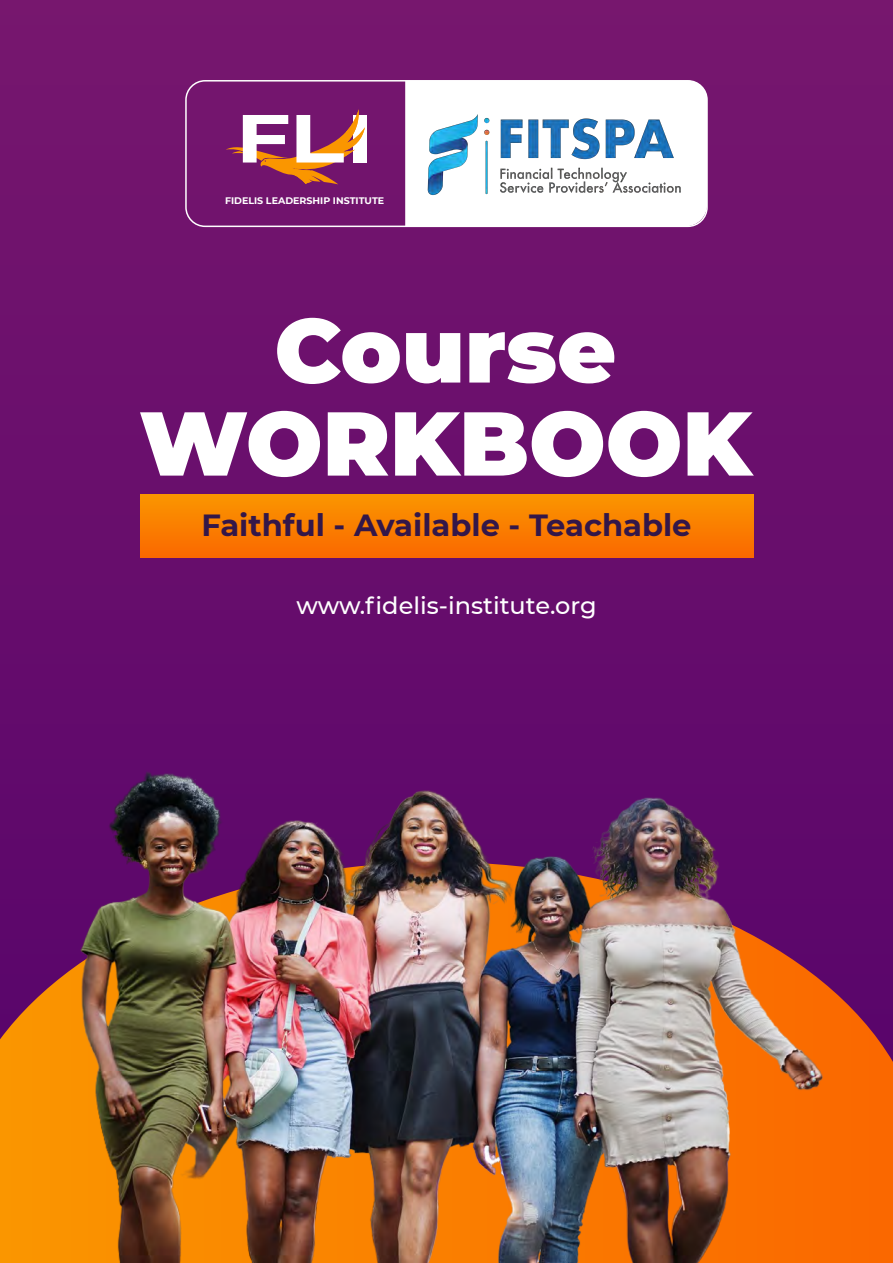
<style>
.page{position:relative;width:893px;height:1263px;background:#6c106d}
.page>*{position:absolute;margin:0;border:0;box-sizing:border-box;transform-origin:0 0}
.t1{font:900 90.45px/93px "Montserrat";color:#fff;text-align:center}
.t2{font:700 30.6px "Montserrat";color:#331749}
.t3{font:500 24px "Montserrat";color:#fff}
.t4{font:700 9.45px "Montserrat";color:#fff}
</style>
<div class="page">
<div style="left:140px;top:494px;width:614px;height:63px;background:linear-gradient(to bottom,#fa9600,#fa6800)"></div>
<div style="left:353px;top:115px;width:14px;height:48px;background:#fff"></div>
<svg style="left:226px;top:109px;width:139px;height:75px"></svg>
<div style="left:185px;top:80px;width:523px;height:147px;border:2px solid #fff;border-radius:19px"></div>
<div style="left:405px;top:81px;width:302px;height:145px;background:#fff"></div>
<img style="left:426px;top:113px;width:256px;height:84px">
<svg style="left:0;top:862px;width:893px;height:401px"></svg>
<img style="left:45px;top:724px;width:843px;height:539px">
<p class="t4" style="left:225px;top:194px;width:161px">FIDELIS LEADERSHIP INSTITUTE</p>
<h1 class="t1" style="left:139px;top:298px;width:614px">Course<br>WORKBOOK</h1>
<p class="t2" style="left:201px;top:503px;width:492px">Faithful - Available - Teachable</p>
<p class="t3" style="left:296px;top:589px;width:302px">www.fidelis-institute.org</p>
</div>
